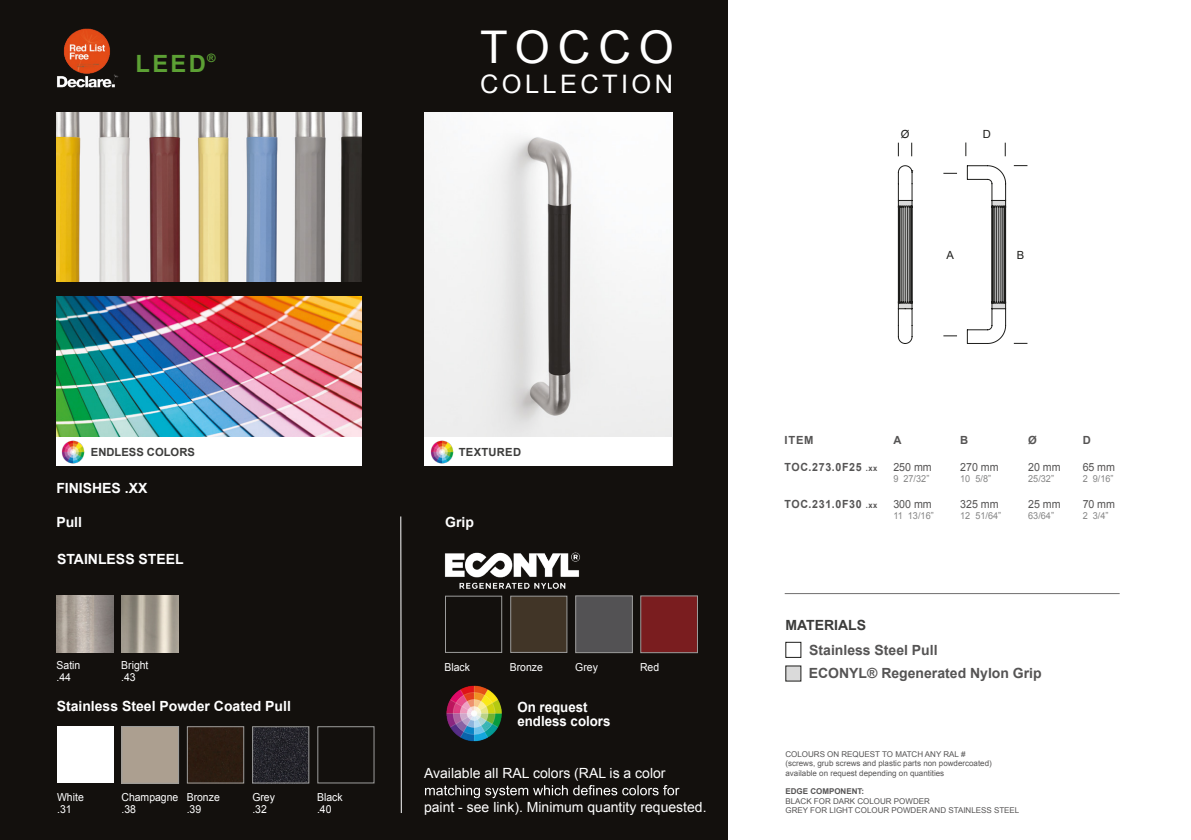
<style>
.page{position:relative;width:1191px;height:840px;background:#fff}
.page>*{position:absolute;margin:0;border:0;box-sizing:border-box;transform-origin:0 0}
.t1{font:45px "Arial";letter-spacing:.175em;color:#fff}
.t2{font:25.4px "Arial";letter-spacing:.135em;color:#fff}
.t3{font:700 23.8px "Arial";color:#5ca034}
.t4{font:14px "Arial";color:#fff}
.t5{font:700 14px "Arial";color:#fff}
.t6{font:700 14px/22.6px "Arial";color:#555454}
.t7{font:700 14px/14px "Arial";color:#fff;scale:.95 1}
.t8{font:700 14px "Arial";color:#3c3c3b}
.t9{font:11.2px "Arial";color:#555454;scale:.95 1}
.t10{font:700 11.2px "Arial";letter-spacing:.06em;color:#555454;scale:.95 1}
.t11{font:700 11.2px "Arial";color:#3c3c3b}
.t12{font:700 11.2px "Arial";letter-spacing:.06em;color:#555454}
.t13{font:700 11.2px "Arial";letter-spacing:.025em;color:#3c3c3b}
.t14{font:11.2px "Arial";color:#1d1d1b}
.t15{font:11px/12px "Arial";color:#fff;scale:.95 1}
.t16{font:9.6px "Arial";color:#878787;scale:.95 1}
.t17{font:8px/9.6px "Arial";color:#555454}
.t18{font:700 8px "Arial";color:#555454}
.s1{font-size:8px}
</style>
<div class="page">
<div style="left:0;top:0;width:728px;height:839px;background:#13100d"></div>
<img style="left:425px;top:113px;width:247px;height:324px">
<img style="left:57px;top:113px;width:305px;height:168px">
<img style="left:57px;top:28px;width:62px;height:60px">
<img style="left:57px;top:297px;width:305px;height:140px">
<div style="left:57px;top:437px;width:305px;height:28px;background:#fff"></div>
<img style="left:62px;top:440px;width:23px;height:23px">
<div style="left:425px;top:437px;width:247px;height:28px;background:#fff"></div>
<img style="left:430px;top:440px;width:24px;height:23px">
<hr style="left:400px;top:516px;width:2px;height:296px;background:#fff">
<svg style="left:1013px;top:343px;width:14px;height:1px"></svg>
<svg style="left:1013px;top:165px;width:14px;height:1px"></svg>
<svg style="left:898px;top:143px;width:1px;height:13px"></svg>
<svg style="left:911px;top:143px;width:1px;height:13px"></svg>
<svg style="left:1005px;top:143px;width:1px;height:13px"></svg>
<svg style="left:965px;top:142px;width:1px;height:14px"></svg>
<svg style="left:897px;top:165px;width:109px;height:179px"></svg>
<div style="left:57px;top:726px;width:56px;height:56px;background:#fff"></div>
<div style="left:189px;top:728px;width:53px;height:52px;background:#2d1c11"></div>
<div style="left:187px;top:726px;width:57px;height:56px;border:1px solid #9d9d9c"></div>
<img style="left:254px;top:728px;width:53px;height:52px">
<div style="left:252px;top:726px;width:57px;height:56px;border:1px solid #9d9d9c"></div>
<div style="left:317px;top:726px;width:57px;height:56px;border:1px solid #9d9d9c"></div>
<img style="left:122px;top:595px;width:57px;height:57px">
<img style="left:57px;top:595px;width:56px;height:57px">
<img style="left:446px;top:685px;width:56px;height:56px">
<div style="left:445px;top:595px;width:57px;height:57px;border:1px solid #9d9d9c"></div>
<svg style="left:425px;top:785px;width:254px;height:12px"></svg>
<div style="left:785px;top:665px;width:16px;height:16px;background:#dadada"></div>
<hr style="left:784px;top:592px;width:335px;height:1px;background:#706f6f">
<div style="left:510px;top:595px;width:57px;height:57px;background:#413527;border:1px solid #9d9d9c"></div>
<div style="left:575px;top:595px;width:57px;height:57px;background:#535254;border:1px solid #9d9d9c"></div>
<div style="left:124px;top:727px;width:53px;height:54px;background:#ac9f90"></div>
<div style="left:122px;top:725px;width:57px;height:58px;border:1px solid #9d9d9c"></div>
<div style="left:640px;top:595px;width:57px;height:57px;background:#7a1d1f"></div>
<img style="left:444px;top:552px;width:144px;height:45px">
<h3 class="t3" style="left:135px;top:48px;width:82px">LEED<sup>®</sup></h3>
<h1 class="t1" style="left:480px;top:18px;width:195px">TOCCO</h1>
<h2 class="t2" style="left:480px;top:68px;width:195px">COLLECTION</h2>
<h3 class="t11" style="left:91px;top:444px;width:105px">ENDLESS COLORS</h3>
<h3 class="t13" style="left:459px;top:444px;width:64px">TEXTURED</h3>
<h3 class="t5" style="left:56px;top:478px;width:93px">FINISHES .XX</h3>
<h3 class="t5" style="left:56px;top:513px;width:27px">Pull</h3>
<h3 class="t5" style="left:57px;top:550px;width:128px">STAINLESS STEEL</h3>
<h3 class="t15" style="left:57px;top:658px;width:27px">Satin .44</h3>
<h3 class="t15" style="left:121px;top:658px;width:30px">Bright .43</h3>
<h3 class="t5" style="left:57px;top:696px;width:236px">Stainless Steel Powder Coated Pull</h3>
<h3 class="t15" style="left:57px;top:790px;width:30px">White .31</h3>
<h3 class="t15" style="left:187px;top:790px;width:36px">Bronze .39</h3>
<h3 class="t15" style="left:252px;top:790px;width:25px">Grey .32</h3>
<h3 class="t15" style="left:317px;top:790px;width:28px">Black .40</h3>
<h3 class="t15" style="left:121px;top:790px;width:61px">Champagne .38</h3>
<h3 class="t5" style="left:445px;top:513px;width:30px">Grip</h3>
<h3 class="t15" style="left:444px;top:660px;width:28px">Black</h3>
<h3 class="t15" style="left:510px;top:660px;width:36px">Bronze</h3>
<h3 class="t15" style="left:575px;top:660px;width:25px">Grey</h3>
<h3 class="t15" style="left:640px;top:660px;width:22px">Red</h3>
<h3 class="t7" style="left:517px;top:699px;width:100px">On request endless colors</h3>
<h3 class="t4" style="left:424px;top:763px;width:243px">Available all RAL colors (RAL is a color</h3>
<h3 class="t4" style="left:424px;top:797px;width:284px">paint - see link). Minimum quantity requested.</h3>
<h3 class="t14" style="left:900px;top:126px;width:10px">Ø</h3>
<h3 class="t14" style="left:982px;top:127px;width:10px">D</h3>
<h3 class="t14" style="left:946px;top:247px;width:9px">A</h3>
<h3 class="t14" style="left:1016px;top:247px;width:9px">B</h3>
<h3 class="t12" style="left:784px;top:432px;width:31px">ITEM</h3>
<h3 class="t12" style="left:893px;top:432px;width:10px">A</h3>
<h3 class="t12" style="left:960px;top:432px;width:10px">B</h3>
<h3 class="t12" style="left:1028px;top:432px;width:10px">Ø</h3>
<h3 class="t12" style="left:1082px;top:432px;width:10px">D</h3>
<h3 class="t10" style="left:784px;top:459px;width:99px">TOC.273.0F25 <span class="s1">.xx</span></h3>
<h3 class="t9" style="left:893px;top:459px;width:42px">250 mm</h3>
<p class="t16" style="left:893px;top:472px;width:39px">9 27/32”</p>
<h3 class="t9" style="left:960px;top:459px;width:42px">270 mm</h3>
<p class="t16" style="left:960px;top:472px;width:34px">10 5/8”</p>
<h3 class="t9" style="left:1028px;top:459px;width:36px">20 mm</h3>
<p class="t16" style="left:1028px;top:472px;width:29px">25/32”</p>
<h3 class="t9" style="left:1082px;top:459px;width:36px">65 mm</h3>
<p class="t16" style="left:1082px;top:472px;width:34px">2 9/16”</p>
<h3 class="t10" style="left:784px;top:496px;width:99px">TOC.231.0F30 <span class="s1">.xx</span></h3>
<h3 class="t9" style="left:893px;top:496px;width:42px">300 mm</h3>
<p class="t16" style="left:893px;top:509px;width:44px">11 13/16”</p>
<h3 class="t9" style="left:960px;top:496px;width:42px">325 mm</h3>
<p class="t16" style="left:960px;top:509px;width:45px">12 51/64”</p>
<h3 class="t9" style="left:1028px;top:496px;width:36px">25 mm</h3>
<p class="t16" style="left:1028px;top:509px;width:29px">63/64”</p>
<h3 class="t9" style="left:1082px;top:496px;width:36px">70 mm</h3>
<p class="t16" style="left:1082px;top:509px;width:29px">2 3/4”</p>
<h3 class="t8" style="left:785px;top:615px;width:82px">MATERIALS</h3>
<h3 class="t6" style="left:809px;top:639px;width:234px">Stainless Steel Pull<br>ECONYL® Regenerated Nylon Grip</h3>
<p class="t17" style="left:785px;top:748px;width:208px">COLOURS ON REQUEST TO MATCH ANY RAL # (screws, grub screws and plastic parts non powdercoated) available on request depending on quantities</p>
<p class="t18" style="left:785px;top:785px;width:80px">EDGE COMPONENT:</p>
<p class="t17" style="left:785px;top:795px;width:235px">BLACK FOR DARK COLOUR POWDER<br>GREY FOR LIGHT COLOUR POWDER AND STAINLESS STEEL</p>
</div>
